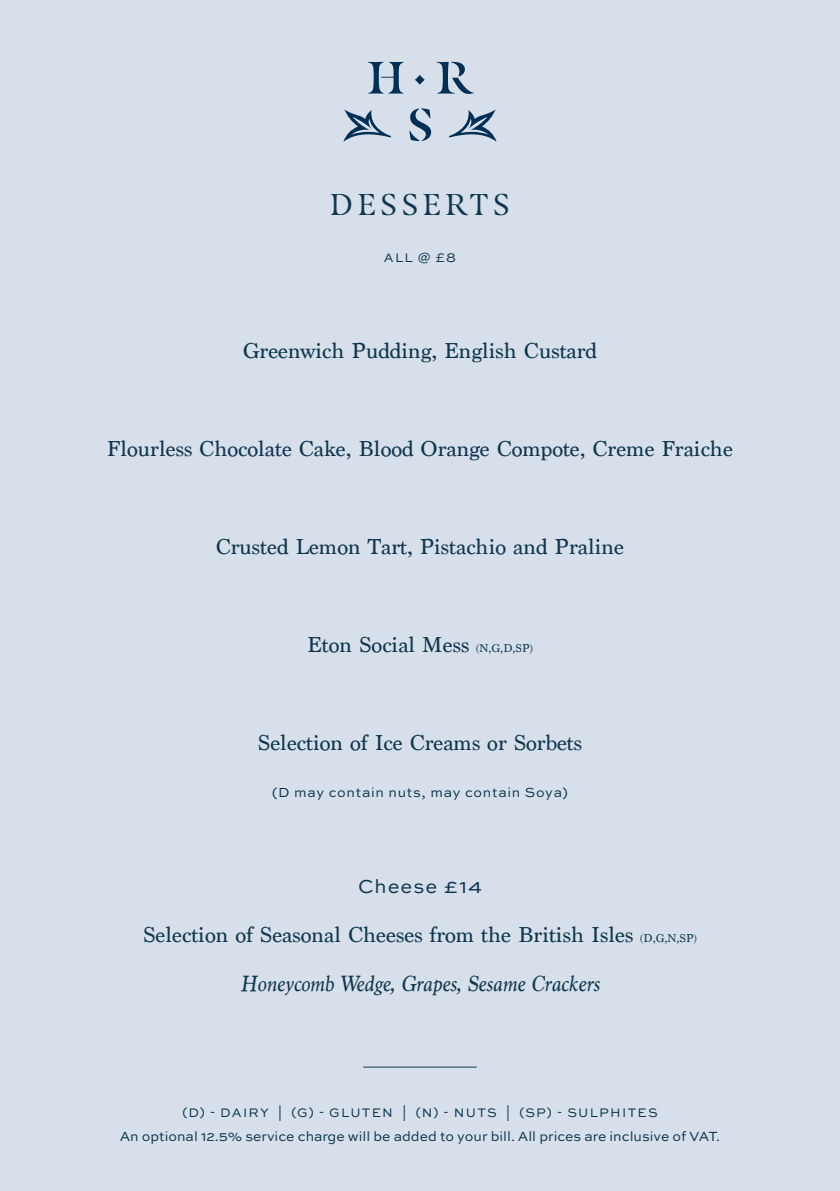
<style>
.page{position:relative;width:840px;height:1191px;background:#fff}
.page>*{position:absolute;margin:0;border:0;box-sizing:border-box;transform-origin:0 0}
.t1{font:30px "Masqualero";letter-spacing:.15em;color:#0e364f}
.Menu_Body{font:22.8px "Marion";color:#0e364f}
.Menu_Body-2{font:italic 22.8px "Marion";color:#0e364f}
.Menu_Body-3{font:19.8px "Sweet Sans Pro";letter-spacing:.05em;color:#0e364f}
.Menu_Body-4{font:14px "Sweet Sans Pro";color:#0e364f}
.Menu_Body-5{font:13.8px "Sweet Sans Pro";letter-spacing:.05em;color:#0e364f}
.Menu_Body-6{font:13px "Sweet Sans Pro";letter-spacing:.095em;color:#0e364f}
.s1{font-size:11.8px}
</style>
<div class="page">
<div style="left:0;top:0;width:839px;height:1191px;background:#d6dfea"></div>
<svg style="left:448px;top:109px;width:48px;height:33px;background:#9cafc2"></svg>
<svg style="left:343px;top:109px;width:48px;height:33px;background:#9cafc1"></svg>
<svg style="left:414px;top:75px;width:10px;height:10px"></svg>
<svg style="left:368px;top:62px;width:35px;height:32px"></svg>
<svg style="left:436px;top:62px;width:37px;height:32px"></svg>
<svg style="left:409px;top:108px;width:22px;height:33px"></svg>
<hr style="left:363px;top:1066px;width:113px;height:1px;background:#0e364f">
<p class="t1" style="left:330px;top:186px;width:181px">DESSERTS</p>
<p class="Menu_Body-6" style="left:384px;top:248px;width:74px">ALL @ £8</p>
<p class="Menu_Body" style="left:243px;top:337px;width:355px">Greenwich Pudding, English Custard</p>
<p class="Menu_Body" style="left:107px;top:435px;width:627px">Flourless Chocolate Cake, Blood Orange Compote, Creme Fraiche</p>
<p class="Menu_Body" style="left:216px;top:533px;width:409px">Crusted Lemon Tart, Pistachio and Praline</p>
<p class="Menu_Body" style="left:307px;top:631px;width:227px">Eton Social Mess <span class="s1">(N,G,D,SP)</span></p>
<p class="Menu_Body" style="left:258px;top:729px;width:325px">Selection of Ice Creams or Sorbets</p>
<p class="Menu_Body-5" style="left:272px;top:782px;width:297px">(D may contain nuts, may contain Soya)</p>
<p class="Menu_Body-3" style="left:358px;top:872px;width:125px">Cheese £14</p>
<p class="Menu_Body" style="left:143px;top:921px;width:555px">Selection of Seasonal Cheeses from the British Isles <span class="s1">(D,G,N,SP)</span></p>
<p class="Menu_Body-2" style="left:240px;top:970px;width:360px">Honeycomb Wedge, Grapes, Sesame Crackers</p>
<p class="Menu_Body-6" style="left:182px;top:1103px;width:476px">(D) - DAIRY | (G) - GLUTEN | (N) - NUTS | (SP) - SULPHITES</p>
<p class="Menu_Body-4" style="left:120px;top:1126px;width:601px">An optional 12.5% service charge will be added to your bill. All prices are inclusive of VAT.</p>
</div>
